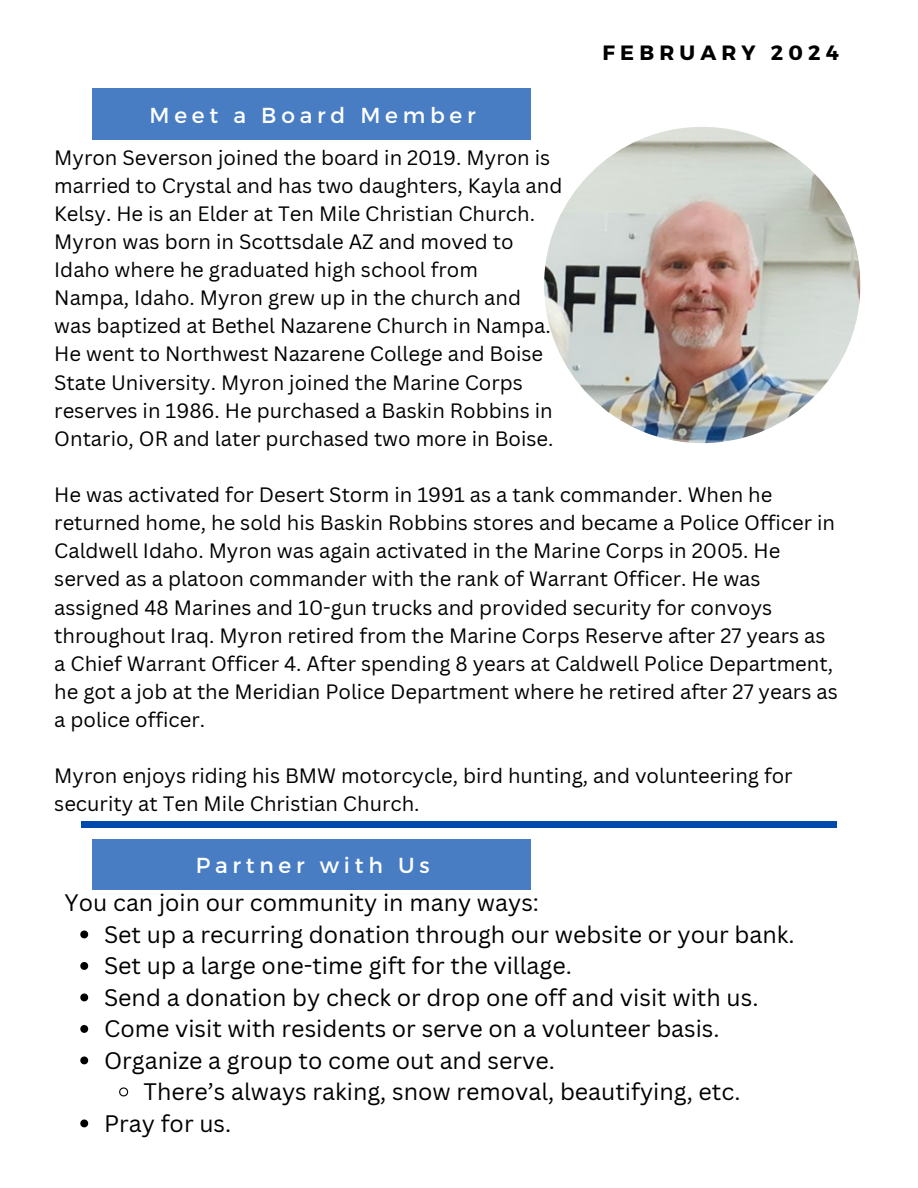
<style>
.page{position:relative;width:918px;height:1188px;background:#fff}
.page>*{position:absolute;margin:0;border:0;box-sizing:border-box;transform-origin:0 0}
.t1{font:23.25px "Canva Sans";color:#000}
.t2{font:21.75px "Montserrat";letter-spacing:.22em;color:#fff}
.t3{font:700 20.7px "Montserrat";letter-spacing:.25em;color:#000}
.t4{font:20.25px/28.2px "Canva Sans";color:#000}
</style>
<div class="page">
<div style="left:81px;top:822px;width:755px;height:6px;background:#004aad"></div>
<div style="left:92px;top:89px;width:438px;height:50px;background:#487dc4"></div>
<div style="left:92px;top:839px;width:438px;height:51px;background:#487dc4"></div>
<img style="left:544px;top:127px;width:316px;height:316px;border-radius:50%">
<svg style="left:80px;top:931px;width:8px;height:7px"></svg>
<svg style="left:80px;top:962px;width:8px;height:8px"></svg>
<svg style="left:80px;top:994px;width:8px;height:7px"></svg>
<svg style="left:80px;top:1025px;width:8px;height:8px"></svg>
<svg style="left:80px;top:1057px;width:8px;height:7px"></svg>
<svg style="left:119px;top:1087px;width:10px;height:10px"></svg>
<svg style="left:80px;top:1120px;width:8px;height:7px"></svg>
<p class="t2" style="left:150px;top:101px;width:328px">Meet a Board Member</p>
<p class="t3" style="left:603px;top:39px;width:238px">FEBRUARY 2024</p>
<h2 class="t4" style="left:54px;top:143px;width:498px">Myron Severson joined the board in 2019. Myron is</h2>
<p class="t4" style="left:54px;top:171px;width:510px">married to Crystal and has two daughters, Kayla and</p>
<h1 class="t4" style="left:54px;top:199px;width:482px">Kelsy. He is an Elder at Ten Mile Christian Church.</h1>
<p class="t4" style="left:54px;top:227px;width:461px">Myron was born in Scottsdale AZ and moved to</p>
<p class="t4" style="left:54px;top:255px;width:425px">Idaho where he graduated high school from</p>
<p class="t4" style="left:54px;top:283px;width:468px">Nampa, Idaho. Myron grew up in the church and</p>
<p class="t4" style="left:54px;top:311px;width:498px">was baptized at Bethel Nazarene Church in Nampa.</p>
<p class="t4" style="left:54px;top:340px;width:490px">He went to Northwest Nazarene College and Boise</p>
<p class="t4" style="left:54px;top:368px;width:470px">State University. Myron joined the Marine Corps</p>
<p class="t4" style="left:54px;top:396px;width:500px">reserves in 1986. He purchased a Baskin Robbins in</p>
<p class="t4" style="left:54px;top:424px;width:501px">Ontario, OR and later purchased two more in Boise.</p>
<p class="t4" style="left:54px;top:480px;width:720px">He was activated for Desert Storm in 1991 as a tank commander. When he</p>
<p class="t4" style="left:54px;top:508px;width:782px">returned home, he sold his Baskin Robbins stores and became a Police Officer in</p>
<p class="t4" style="left:54px;top:536px;width:728px">Caldwell Idaho. Myron was again activated in the Marine Corps in 2005. He served as a platoon commander with the rank of Warrant Officer. He was</p>
<p class="t4" style="left:54px;top:593px;width:720px">assigned 48 Marines and 10-gun trucks and provided security for convoys</p>
<p class="t4" style="left:54px;top:621px;width:773px">throughout Iraq. Myron retired from the Marine Corps Reserve after 27 years as</p>
<p class="t4" style="left:54px;top:649px;width:780px">a Chief Warrant Officer 4. After spending 8 years at Caldwell Police Department,</p>
<p class="t4" style="left:54px;top:677px;width:785px">he got a job at the Meridian Police Department where he retired after 27 years as</p>
<p class="t4" style="left:54px;top:705px;width:152px">a police officer.</p>
<p class="t4" style="left:54px;top:761px;width:740px">Myron enjoys riding his BMW motorcycle, bird hunting, and volunteering for</p>
<p class="t4" style="left:54px;top:790px;width:367px">security at Ten Mile Christian Church.</p>
<p class="t2" style="left:196px;top:851px;width:235px">Partner with Us</p>
<p class="t1" style="left:65px;top:887px;width:476px">You can join our community in many ways:</p>
<p class="t1" style="left:104px;top:918px;width:692px">Set up a recurring donation through our website or your bank.</p>
<h1 class="t1" style="left:104px;top:950px;width:469px">Set up a large one-time gift for the village.</h1>
<h1 class="t1" style="left:104px;top:981px;width:656px">Send a donation by check or drop one off and visit with us.</h1>
<h1 class="t1" style="left:104px;top:1013px;width:617px">Come visit with residents or serve on a volunteer basis.</h1>
<h1 class="t1" style="left:104px;top:1044px;width:452px">Organize a group to come out and serve.</h1>
<h1 class="t1" style="left:144px;top:1076px;width:598px">There’s always raking, snow removal, beautifying, etc.</h1>
<h1 class="t1" style="left:104px;top:1107px;width:129px">Pray for us.</h1>
</div>
